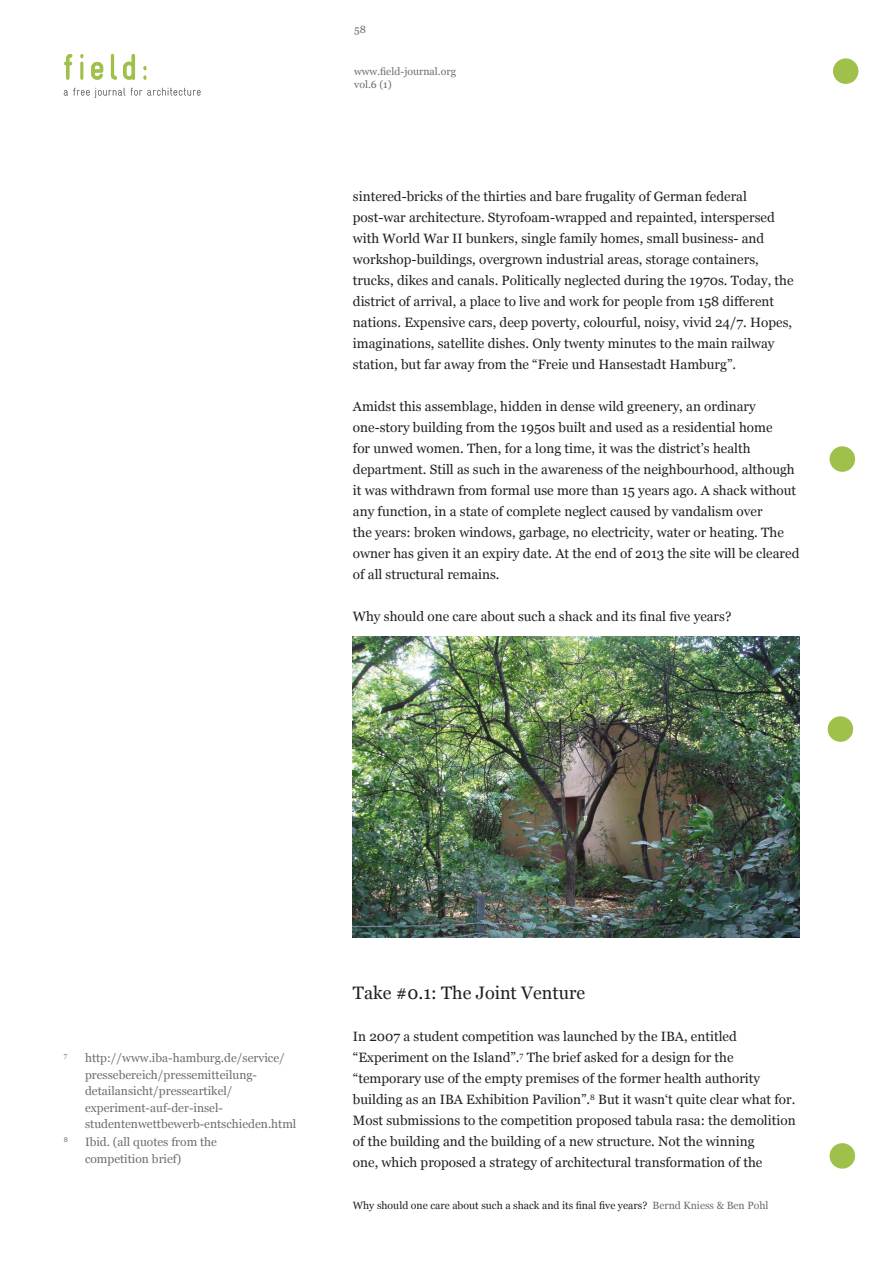
<style>
.page{position:relative;width:893px;height:1263px;background:#fff}
.page>*{position:absolute;margin:0;border:0;box-sizing:border-box;transform-origin:0 0}
.t1{font:18px "Georgia";color:#231f20}
.t2{font:13.5px/21px "Georgia";color:#231f20}
.t3{font:12px/16.5px "Georgia";color:#6c6d70}
.t4{font:10.5px "Georgia";color:#231f20}
.t5{font:10.5px/12.6px "Georgia";color:#6c6d70}
.t6{font:7.05px "Georgia";color:#6c6d70}
.s1{color:#6c6d70}
</style>
<div class="page">
<div style="left:833px;top:58px;width:25px;height:26px;background:#a0c04c;border-radius:50%"></div>
<div style="left:830px;top:446px;width:25px;height:26px;background:#a0c04c;border-radius:50%"></div>
<div style="left:828px;top:716px;width:25px;height:26px;background:#a0c04c;border-radius:50%"></div>
<div style="left:830px;top:1143px;width:25px;height:25px;background:#a0c04c;border-radius:50%"></div>
<svg style="left:64px;top:88px;width:61px;height:10px"></svg>
<svg style="left:131px;top:88px;width:69px;height:8px"></svg>
<svg style="left:64px;top:54px;width:8px;height:26px"></svg>
<svg style="left:81px;top:54px;width:2px;height:26px"></svg>
<svg style="left:91px;top:62px;width:12px;height:18px"></svg>
<svg style="left:111px;top:54px;width:6px;height:26px"></svg>
<svg style="left:123px;top:54px;width:12px;height:26px"></svg>
<img style="left:353px;top:636px;width:446px;height:302px">
<p class="t5" style="left:354px;top:24px;width:13px">58</p>
<p class="t5" style="left:354px;top:66px;width:103px">www.field-journal.org vol.6 (1)</p>
<p class="t2" style="left:353px;top:186px;width:442px">sintered-bricks of the thirties and bare frugality of German federal post-war architecture. Styrofoam-wrapped and repainted, interspersed with World War II bunkers, single family homes, small business- and workshop-buildings, overgrown industrial areas, storage containers, trucks, dikes and canals. Politically neglected during the 1970s. Today, the district of arrival, a place to live and work for people from 158 different nations. Expensive cars, deep poverty, colourful, noisy, vivid 24/7. Hopes, imaginations, satellite dishes. Only twenty minutes to the main railway station, but far away from the “Freie und Hansestadt Hamburg”.</p>
<p class="t2" style="left:353px;top:396px;width:448px">Amidst this assemblage, hidden in dense wild greenery, an ordinary one-story building from the 1950s built and used as a residential home<br>for unwed women. Then, for a long time, it was the district’s health department. Still as such in the awareness of the neighbourhood, although it was withdrawn from formal use more than 15 years ago. A shack without any function, in a state of complete neglect caused by vandalism over<br>the years: broken windows, garbage, no electricity, water or heating. The owner has given it an expiry date. At the end of 2013 the site will be cleared of all structural remains.</p>
<p class="t2" style="left:353px;top:606px;width:380px">Why should one care about such a shack and its final five years?</p>
<p class="t6" style="left:64px;top:1051px;width:5px">7</p>
<p class="t3" style="left:85px;top:1050px;width:213px">http://www.iba-hamburg.de/service/ pressebereich/pressemitteilung&shy;detailansicht/presseartikel/ experiment-auf-der-insel&shy;studentenwettbewerb-entschieden.html</p>
<p class="t6" style="left:64px;top:1135px;width:6px">8</p>
<p class="t3" style="left:85px;top:1134px;width:134px">Ibid. (all quotes from the competition brief)</p>
<h1 class="t1" style="left:353px;top:982px;width:234px">Take #0.1: The Joint Venture</h1>
<p class="t2" style="left:353px;top:1026px;width:444px">In 2007 a student competition was launched by the IBA, entitled “Experiment on the Island”.<sup>7</sup> The brief asked for a design for the “temporary use of the empty premises of the former health authority building as an IBA Exhibition Pavilion”.<sup>8</sup> But it wasn‘t quite clear what for.<br>Most submissions to the competition proposed tabula rasa: the demolition of the building and the building of a new structure. Not the winning<br>one, which proposed a strategy of architectural transformation of the</p>
<p class="t4" style="left:353px;top:1199px;width:417px">Why should one care about such a shack and its final five years? <span class="s1">Bernd Kniess &amp; Ben Pohl</span></p>
</div>
